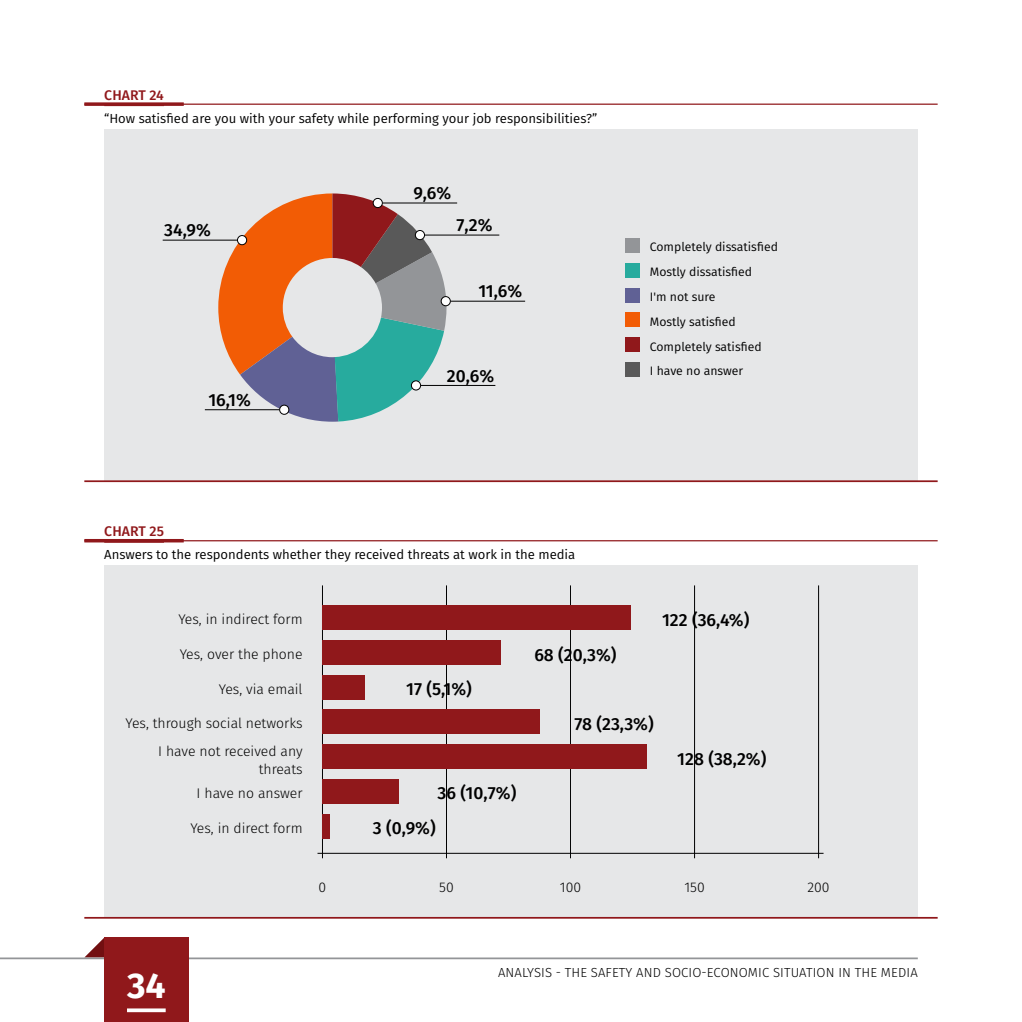
<style>
.page{position:relative;width:1022px;height:1022px;background:#fff}
.page>*{position:absolute;margin:0;border:0;box-sizing:border-box;transform-origin:0 0}
.t1{font:700 35.7px "Fira Sans";color:#fff}
.t2{font:500 17.5px "Fira Sans";color:#000}
.t3{font:300 14px/17.5px "Fira Sans";color:#000;text-align:right}
.t4{font:500 14px "Fira Sans";letter-spacing:.01em;color:#90181b}
.t5{font:13.12px "Fira Sans";color:#000}
.t6{font:300 13.12px "Fira Sans";letter-spacing:.01em;color:#000}
.t7{font:12.25px/24.8px "Fira Sans";color:#000}
</style>
<div class="page">
<div style="left:104px;top:566px;width:814px;height:352px;background:#e6e7e8"></div>
<div style="left:104px;top:129px;width:814px;height:352px;background:#e6e7e8"></div>
<hr style="left:446px;top:585px;width:1px;height:273px;background:#000">
<hr style="left:570px;top:585px;width:1px;height:273px;background:#000">
<hr style="left:694px;top:585px;width:1px;height:273px;background:#000">
<hr style="left:818px;top:585px;width:1px;height:273px;background:#000">
<hr style="left:317px;top:853px;width:506px;height:1px;background:#000">
<hr style="left:322px;top:585px;width:1px;height:273px;background:#000">
<hr style="left:84px;top:917px;width:854px;height:2px;background:#90181b">
<hr style="left:84px;top:540px;width:854px;height:1px;background:#90181b">
<hr style="left:84px;top:539px;width:100px;height:3px;background:#90181b">
<hr style="left:104px;top:540px;width:60px;height:3px;background:#90181b">
<div style="left:322px;top:814px;width:8px;height:24px;background:#90181b"></div>
<div style="left:322px;top:779px;width:77px;height:25px;background:#90181b"></div>
<div style="left:322px;top:744px;width:325px;height:25px;background:#90181b"></div>
<div style="left:322px;top:709px;width:218px;height:25px;background:#90181b"></div>
<div style="left:322px;top:675px;width:43px;height:24px;background:#90181b"></div>
<div style="left:322px;top:640px;width:179px;height:25px;background:#90181b"></div>
<div style="left:322px;top:605px;width:309px;height:25px;background:#90181b"></div>
<hr style="left:84px;top:480px;width:854px;height:2px;background:#90181b">
<hr style="left:84px;top:104px;width:854px;height:1px;background:#90181b">
<svg style="left:84px;top:102px;width:100px;height:4px"></svg>
<hr style="left:104px;top:104px;width:60px;height:2px;background:#90181b">
<div style="left:625px;top:263px;width:15px;height:15px;background:#27ab9e"></div>
<div style="left:625px;top:238px;width:15px;height:15px;background:#939598"></div>
<div style="left:625px;top:288px;width:15px;height:15px;background:#606195"></div>
<div style="left:625px;top:313px;width:15px;height:14px;background:#f25c05"></div>
<div style="left:625px;top:337px;width:15px;height:15px;background:#90181b"></div>
<div style="left:625px;top:362px;width:15px;height:15px;background:#595959"></div>
<svg style="left:218px;top:193px;width:228px;height:229px"></svg>
<hr style="left:163px;top:240px;width:74px;height:1px;background:#000">
<div style="left:237px;top:236px;width:10px;height:9px;background:#fff;border-radius:50%"></div>
<div style="left:237px;top:235px;width:10px;height:10px;border:1px solid #000;border-radius:50%"></div>
<hr style="left:205px;top:409px;width:74px;height:1px;background:#000">
<div style="left:280px;top:405px;width:9px;height:9px;background:#fff;border-radius:50%"></div>
<div style="left:279px;top:405px;width:10px;height:10px;border:1px solid #000;border-radius:50%"></div>
<hr style="left:383px;top:203px;width:74px;height:1px;background:#000">
<div style="left:373px;top:198px;width:9px;height:10px;background:#fff;border-radius:50%"></div>
<div style="left:373px;top:198px;width:10px;height:10px;border:1px solid #000;border-radius:50%"></div>
<hr style="left:425px;top:235px;width:74px;height:1px;background:#000">
<div style="left:415px;top:230px;width:9px;height:10px;background:#fff;border-radius:50%"></div>
<div style="left:415px;top:230px;width:10px;height:10px;border:1px solid #000;border-radius:50%"></div>
<hr style="left:421px;top:385px;width:74px;height:1px;background:#000">
<div style="left:411px;top:381px;width:10px;height:9px;background:#fff;border-radius:50%"></div>
<div style="left:411px;top:380px;width:10px;height:10px;border:1px solid #000;border-radius:50%"></div>
<hr style="left:451px;top:301px;width:74px;height:1px;background:#000">
<div style="left:441px;top:297px;width:9px;height:9px;background:#fff;border-radius:50%"></div>
<div style="left:441px;top:296px;width:10px;height:10px;border:1px solid #000;border-radius:50%"></div>
<svg style="left:85px;top:938px;width:19px;height:19px"></svg>
<hr style="left:0;top:957px;width:918px;height:2px;background:#939598">
<div style="left:104px;top:938px;width:85px;height:84px;background:#90181b"></div>
<svg style="left:127px;top:1008px;width:39px;height:4px"></svg>
<p class="t4" style="left:104px;top:84px;width:61px">CHART 24</p>
<p class="t5" style="left:104px;top:108px;width:495px">“How satisfied are you with your safety while performing your job responsibilities?”</p>
<p class="t2" style="left:164px;top:216px;width:48px">34,9%</p>
<p class="t2" style="left:208px;top:386px;width:44px">16,1%</p>
<p class="t2" style="left:413px;top:179px;width:39px">9,6%</p>
<p class="t2" style="left:457px;top:211px;width:37px">7,2%</p>
<p class="t2" style="left:478px;top:277px;width:45px">11,6%</p>
<p class="t2" style="left:447px;top:361px;width:49px">20,6%</p>
<p class="t7" style="left:650px;top:234px;width:130px">Completely dissatisfied</p>
<p class="t7" style="left:650px;top:284px;width:113px">I'm not sure<br>Mostly satisfied<br>Completely satisfied<br>I have no answer</p>
<p class="t7" style="left:650px;top:259px;width:104px">Mostly dissatisfied</p>
<p class="t4" style="left:104px;top:520px;width:61px">CHART 25</p>
<p class="t5" style="left:104px;top:545px;width:473px">Answers to the respondents whether they received threats at work in the media</p>
<p class="t3" style="left:178px;top:610px;width:126px">Yes, in indirect form</p>
<p class="t3" style="left:180px;top:645px;width:124px">Yes, over the phone</p>
<p class="t3" style="left:219px;top:680px;width:85px">Yes, via email</p>
<p class="t2" style="left:406px;top:675px;width:67px">17 (5,1%)</p>
<p class="t2" style="left:534px;top:640px;width:84px">68 (20,3%)</p>
<p class="t2" style="left:662px;top:606px;width:89px">122 (36,4%)</p>
<p class="t3" style="left:125px;top:715px;width:179px">Yes, through social networks</p>
<p class="t2" style="left:575px;top:710px;width:81px">78 (23,3%)</p>
<p class="t3" style="left:158px;top:742px;width:146px">I have not received any threats</p>
<p class="t2" style="left:677px;top:745px;width:91px">128 (38,2%)</p>
<p class="t3" style="left:197px;top:784px;width:107px">I have no answer</p>
<p class="t2" style="left:437px;top:779px;width:80px">36 (10,7%)</p>
<p class="t3" style="left:190px;top:819px;width:114px">Yes, in direct form</p>
<p class="t2" style="left:373px;top:814px;width:64px">3 (0,9%)</p>
<p class="t3" style="left:319px;top:878px;width:9px">0</p>
<p class="t3" style="left:439px;top:878px;width:16px">50</p>
<p class="t3" style="left:560px;top:878px;width:23px">100</p>
<p class="t3" style="left:684px;top:878px;width:22px">150</p>
<p class="t3" style="left:807px;top:878px;width:24px">200</p>
<h1 class="t1" style="left:127px;top:955px;width:40px">34</h1>
<p class="t6" style="left:498px;top:963px;width:421px">ANALYSIS - THE SAFETY AND SOCIO-ECONOMIC SITUATION IN THE MEDIA</p>
</div>
